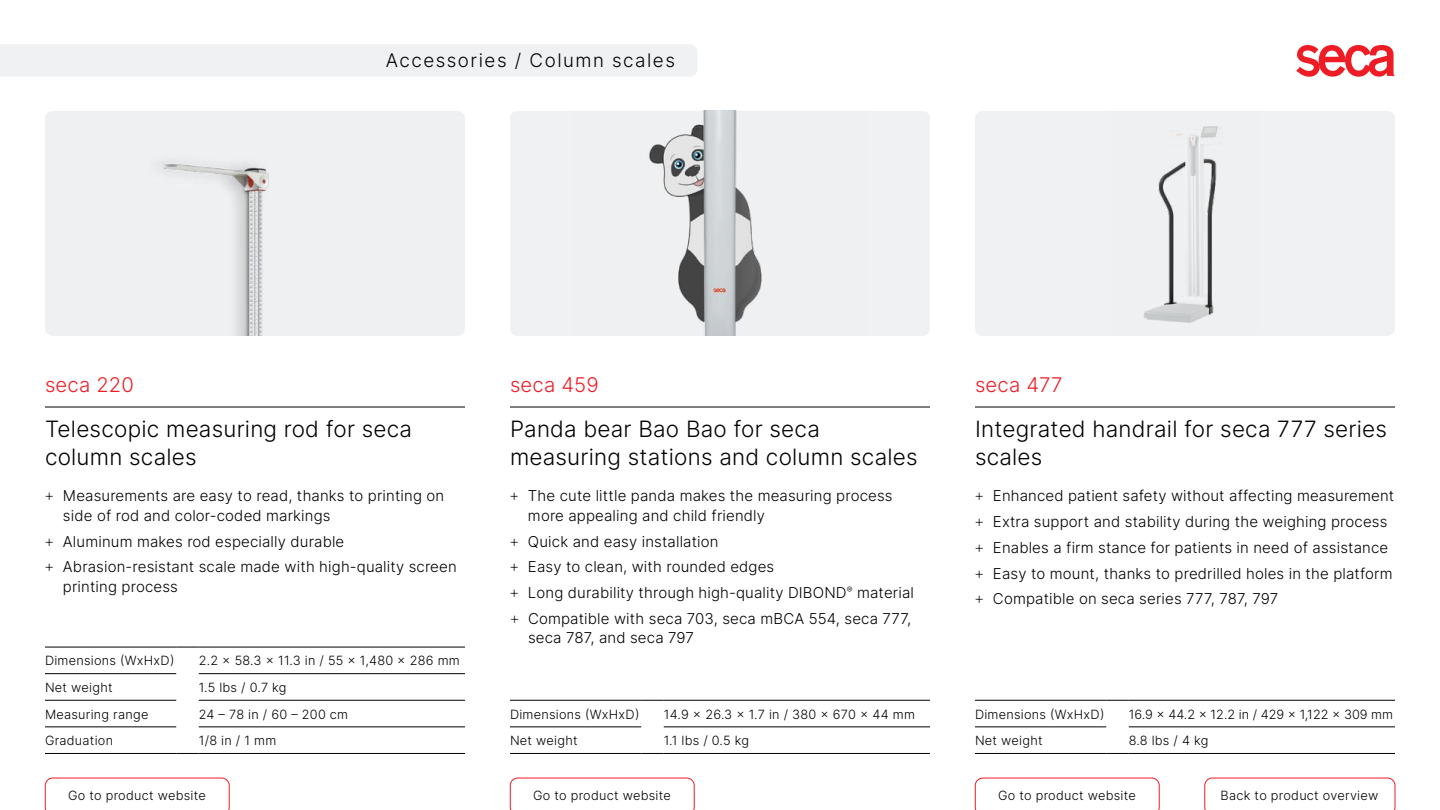
<style>
.page{position:relative;width:1440px;height:810px;background:#fff}
.page>*{position:absolute;margin:0;border:0;box-sizing:border-box;transform-origin:0 0}
.t1{font:300 22.5px/28.5px "Inter";letter-spacing:.01em;color:#000}
.t2{font:300 20.25px "Inter";letter-spacing:.01em;color:#ee1c25}
.t3{font:300 18.75px "Inter";letter-spacing:.08em;color:#000}
.t4{font:300 15px/25.8px "Inter";letter-spacing:.01em;color:#000}
.t5{font:300 12.75px "Inter";letter-spacing:.02em;color:#000}
.t6{font:300 12.75px "Inter";color:#000}
.s1{font-family:"Work Sans"}
</style>
<div class="page">
<div style="left:0;top:44px;width:697px;height:32px;background:#eff1f2"></div>
<svg style="left:45px;top:778px;width:185px;height:32px"></svg>
<svg style="left:510px;top:778px;width:184px;height:32px"></svg>
<svg style="left:975px;top:778px;width:185px;height:32px"></svg>
<svg style="left:1204px;top:778px;width:191px;height:32px"></svg>
<hr style="left:510px;top:407px;width:420px;height:1px;background:#000">
<hr style="left:510px;top:700px;width:131px;height:1px;background:#000">
<hr style="left:510px;top:727px;width:131px;height:1px;background:#000">
<hr style="left:664px;top:700px;width:266px;height:1px;background:#000">
<hr style="left:664px;top:727px;width:266px;height:1px;background:#000">
<svg style="left:641px;top:700px;width:23px;height:1px"></svg>
<hr style="left:510px;top:753px;width:131px;height:1px;background:#000">
<svg style="left:641px;top:753px;width:23px;height:1px"></svg>
<hr style="left:664px;top:753px;width:266px;height:1px;background:#000">
<div style="left:510px;top:111px;width:420px;height:225px;background:#eff1f2;border-radius:8px"></div>
<img style="left:649px;top:111px;width:113px;height:225px">
<hr style="left:975px;top:407px;width:420px;height:1px;background:#000">
<hr style="left:975px;top:700px;width:131px;height:1px;background:#000">
<hr style="left:975px;top:727px;width:131px;height:1px;background:#000">
<hr style="left:1129px;top:700px;width:266px;height:1px;background:#000">
<hr style="left:1129px;top:727px;width:266px;height:1px;background:#000">
<svg style="left:1106px;top:700px;width:23px;height:1px"></svg>
<hr style="left:975px;top:753px;width:131px;height:1px;background:#000">
<svg style="left:1106px;top:753px;width:23px;height:1px"></svg>
<hr style="left:1129px;top:753px;width:266px;height:1px;background:#000">
<div style="left:975px;top:111px;width:420px;height:225px;background:#eff1f2;border-radius:8px"></div>
<img style="left:1144px;top:126px;width:77px;height:197px">
<hr style="left:45px;top:407px;width:420px;height:1px;background:#000">
<hr style="left:45px;top:647px;width:131px;height:1px;background:#000">
<hr style="left:45px;top:673px;width:131px;height:1px;background:#000">
<hr style="left:45px;top:700px;width:131px;height:1px;background:#000">
<hr style="left:45px;top:727px;width:131px;height:1px;background:#000">
<hr style="left:199px;top:647px;width:266px;height:1px;background:#000">
<hr style="left:199px;top:673px;width:266px;height:1px;background:#000">
<hr style="left:199px;top:700px;width:266px;height:1px;background:#000">
<hr style="left:199px;top:727px;width:266px;height:1px;background:#000">
<svg style="left:176px;top:647px;width:23px;height:1px"></svg>
<hr style="left:45px;top:753px;width:131px;height:1px;background:#000">
<svg style="left:176px;top:753px;width:23px;height:1px"></svg>
<hr style="left:199px;top:753px;width:266px;height:1px;background:#000">
<div style="left:45px;top:111px;width:420px;height:225px;background:#eef0f1"></div>
<svg style="left:1296px;top:45px;width:99px;height:32px"></svg>
<p class="t3" style="left:386px;top:47px;width:291px">Accessories / Column scales</p>
<h2 class="t2" style="left:45px;top:370px;width:90px">seca 220</h2>
<h1 class="t1" style="left:45px;top:414px;width:369px">Telescopic measuring rod for seca column scales</h1>
<p class="t4" style="left:63px;top:486px;width:383px;line-height:19.5px;text-indent:-18px"><span class="s1">+</span> Measurements are easy to read, thanks to printing on side of rod and color-coded markings</p>
<p class="t4" style="left:45px;top:528px;width:413px"><span class="s1">+</span> Aluminum makes rod especially durable<br><span class="s1">+</span> Abrasion-resistant scale made with high-quality screen</p>
<p class="t4" style="left:63px;top:573px;width:116px">printing process</p>
<p class="t5" style="left:45px;top:652px;width:131px">Dimensions (WxHxD)</p>
<p class="t5" style="left:199px;top:652px;width:263px">2.2 x 58.3 x 11.3 in / 55 x 1,480 x 286 mm</p>
<p class="t5" style="left:45px;top:678px;width:69px">Net weight</p>
<p class="t5" style="left:199px;top:678px;width:89px">1.5 lbs / 0.7 kg</p>
<p class="t5" style="left:45px;top:705px;width:105px">Measuring range</p>
<p class="t5" style="left:199px;top:705px;width:151px">24 – 78 in / 60 – 200 cm</p>
<p class="t5" style="left:45px;top:732px;width:70px">Graduation</p>
<p class="t5" style="left:199px;top:732px;width:79px">1/8 in / 1 mm</p>
<h2 class="t2" style="left:510px;top:370px;width:90px">seca 459</h2>
<h1 class="t1" style="left:510px;top:414px;width:409px">Panda bear Bao Bao for seca measuring stations and column scales</h1>
<p class="t4" style="left:528px;top:486px;width:366px;line-height:19.5px;text-indent:-18px"><span class="s1">+</span> The cute little panda makes the measuring process more appealing and child friendly</p>
<p class="t4" style="left:510px;top:528px;width:405px"><span class="s1">+</span> Quick and easy installation<br><span class="s1">+</span> Easy to clean, with rounded edges<br><span class="s1">+</span> Long durability through high-quality DIBOND<sup>®</sup> material <span class="s1">+</span> Compatible with seca 703, seca mBCA 554, seca 777,</p>
<p class="t4" style="left:528px;top:625px;width:168px">seca 787, and seca 797</p>
<p class="t5" style="left:510px;top:705px;width:131px">Dimensions (WxHxD)</p>
<p class="t5" style="left:664px;top:705px;width:253px">14.9 x 26.3 x 1.7 in / 380 x 670 x 44 mm</p>
<p class="t5" style="left:510px;top:732px;width:69px">Net weight</p>
<p class="t5" style="left:664px;top:732px;width:87px">1.1 lbs / 0.5 kg</p>
<h2 class="t2" style="left:975px;top:370px;width:89px">seca 477</h2>
<h1 class="t1" style="left:975px;top:414px;width:414px">Integrated handrail for seca 777 series scales</h1>
<p class="t4" style="left:975px;top:483px;width:421px"><span class="s1">+</span> Enhanced patient safety without affecting measurement <span class="s1">+</span> Extra support and stability during the weighing process <span class="s1">+</span> Enables a firm stance for patients in need of assistance <span class="s1">+</span> Easy to mount, thanks to predrilled holes in the platform <span class="s1">+</span> Compatible on seca series 777, 787, 797</p>
<p class="t5" style="left:975px;top:705px;width:131px">Dimensions (WxHxD)</p>
<p class="t6" style="left:1129px;top:705px;width:266px">16.9 x 44.2 x 12.2 in / 429 x 1,122 x 309 mm</p>
<p class="t5" style="left:975px;top:732px;width:69px">Net weight</p>
<p class="t5" style="left:1129px;top:732px;width:81px">8.8 lbs / 4 kg</p>
<p class="t5" style="left:68px;top:786px;width:139px">Go to product website</p>
<p class="t5" style="left:533px;top:786px;width:139px">Go to product website</p>
<p class="t5" style="left:998px;top:786px;width:139px">Go to product website</p>
<p class="t5" style="left:1221px;top:786px;width:159px">Back to product overview</p>
</div>
